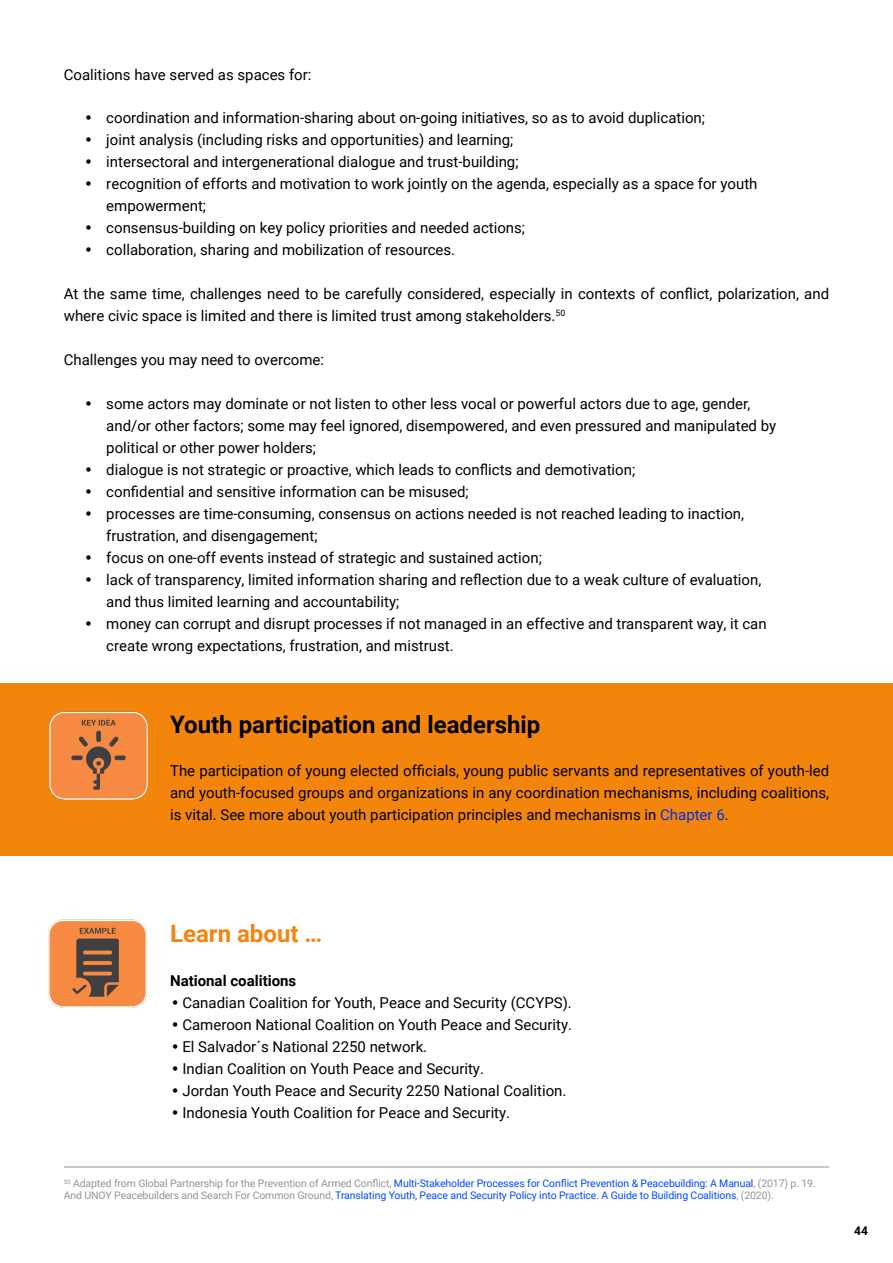
<style>
.page{position:relative;width:893px;height:1263px;background:#fff}
.page>*{position:absolute;margin:0;border:0;box-sizing:border-box;transform-origin:0 0}
.t1{font:700 24px "Roboto";color:#000}
.t2{font:700 24px "Roboto";color:#f4850c}
.t3{font:15px/21.9px "Roboto";color:#000}
.t4{font:700 15px "Roboto";color:#000}
.t5{font:700 12px "Roboto";color:#000}
.t6{font:10.5px/12px "Roboto";letter-spacing:-.01em;color:#004bff}
.s1{color:#002fe0}
.s2{color:#939598}
</style>
<div class="page">
<div style="left:0;top:683px;width:893px;height:173px;background:#f4850c"></div>
<hr style="left:64px;top:1166px;width:765px;height:1px;background:#939598">
<img style="left:49px;top:711px;width:99px;height:89px">
<img style="left:48px;top:919px;width:99px;height:89px">
<p class="t3" style="left:64px;top:63px;width:249px">Coalitions have served as spaces for:</p>
<p class="t3" style="left:85px;top:107px;width:621px">• coordination and information-sharing about on-going initiatives, so as to avoid duplication;</p>
<p class="t3" style="left:85px;top:129px;width:430px">• joint analysis (including risks and opportunities) and learning;</p>
<p class="t3" style="left:85px;top:151px;width:435px">• intersectoral and intergenerational dialogue and trust-building;</p>
<p class="t3" style="left:106px;top:172px;width:653px;text-indent:-21px">• recognition of efforts and motivation to work jointly on the agenda, especially as a space for youth empowerment;</p>
<p class="t3" style="left:85px;top:216px;width:442px">• consensus-building on key policy priorities and needed actions;</p>
<p class="t3" style="left:85px;top:238px;width:372px">• collaboration, sharing and mobilization of resources.</p>
<p class="t3" style="left:64px;top:282px;width:767px">At the same time, challenges need to be carefully considered, especially in contexts of conflict, polarization, and where civic space is limited and there is limited trust among stakeholders.<sup>50</sup></p>
<p class="t3" style="left:64px;top:348px;width:262px">Challenges you may need to overcome:</p>
<p class="t3" style="left:106px;top:392px;width:671px;text-indent:-21px">• some actors may dominate or not listen to other less vocal or powerful actors due to age, gender, and/or other factors; some may feel ignored, disempowered, and even pressured and manipulated by political or other power holders;</p>
<p class="t3" style="left:85px;top:458px;width:552px">• dialogue is not strategic or proactive, which leads to conflicts and demotivation;</p>
<p class="t3" style="left:85px;top:480px;width:385px">• confidential and sensitive information can be misused;</p>
<p class="t3" style="left:106px;top:502px;width:639px;text-indent:-21px">• processes are time-consuming, consensus on actions needed is not reached leading to inaction, frustration, and disengagement;</p>
<p class="t3" style="left:85px;top:546px;width:458px">• focus on one-off events instead of strategic and sustained action;</p>
<p class="t3" style="left:106px;top:568px;width:656px;text-indent:-21px">• lack of transparency, limited information sharing and reflection due to a weak culture of evaluation, and thus limited learning and accountability;</p>
<p class="t3" style="left:106px;top:612px;width:662px;text-indent:-21px">• money can corrupt and disrupt processes if not managed in an effective and transparent way, it can create wrong expectations, frustration, and mistrust.</p>
<h1 class="t1" style="left:170px;top:707px;width:372px">Youth participation and leadership</h1>
<p class="t3" style="left:170px;top:760px;width:661px;text-align:justify">The participation of young elected officials, young public servants and representatives of youth-led and youth-focused groups and organizations in any coordination mechanisms, including coalitions, is vital. See more about youth participation principles and mechanisms in <span class="s1">Chapter 6</span>.</p>
<h1 class="t2" style="left:170px;top:917px;width:154px">Learn about …</h1>
<p class="t4" style="left:170px;top:970px;width:128px">National coalitions</p>
<p class="t3" style="left:172px;top:991px;width:402px">• Canadian Coalition for Youth, Peace and Security (CCYPS).</p>
<p class="t3" style="left:172px;top:1013px;width:402px">• Cameroon National Coalition on Youth Peace and Security.</p>
<p class="t3" style="left:172px;top:1035px;width:257px">• El Salvador´s National 2250 network.</p>
<p class="t3" style="left:172px;top:1057px;width:314px">• Indian Coalition on Youth Peace and Security.</p>
<p class="t3" style="left:172px;top:1079px;width:396px">• Jordan Youth Peace and Security 2250 National Coalition.</p>
<p class="t3" style="left:172px;top:1101px;width:340px">• Indonesia Youth Coalition for Peace and Security.</p>
<p class="t6" style="left:64px;top:1177px;width:753px"><sup>50</sup> <span class="s2">Adapted from Global Partnership for the Prevention of Armed Conflict,</span> Multi-Stakeholder Processes for Conflict Prevention &amp; Peacebuilding: A Manual<span class="s2">, (2017) p. 19.<br>And UNOY Peacebuilders and Search For Common Ground,</span> Translating Youth, Peace and Security Policy into Practice. A Guide to Building Coalitions<span class="s2">, (2020).</span></p>
<p class="t5" style="left:854px;top:1222px;width:15px">44</p>
</div>
